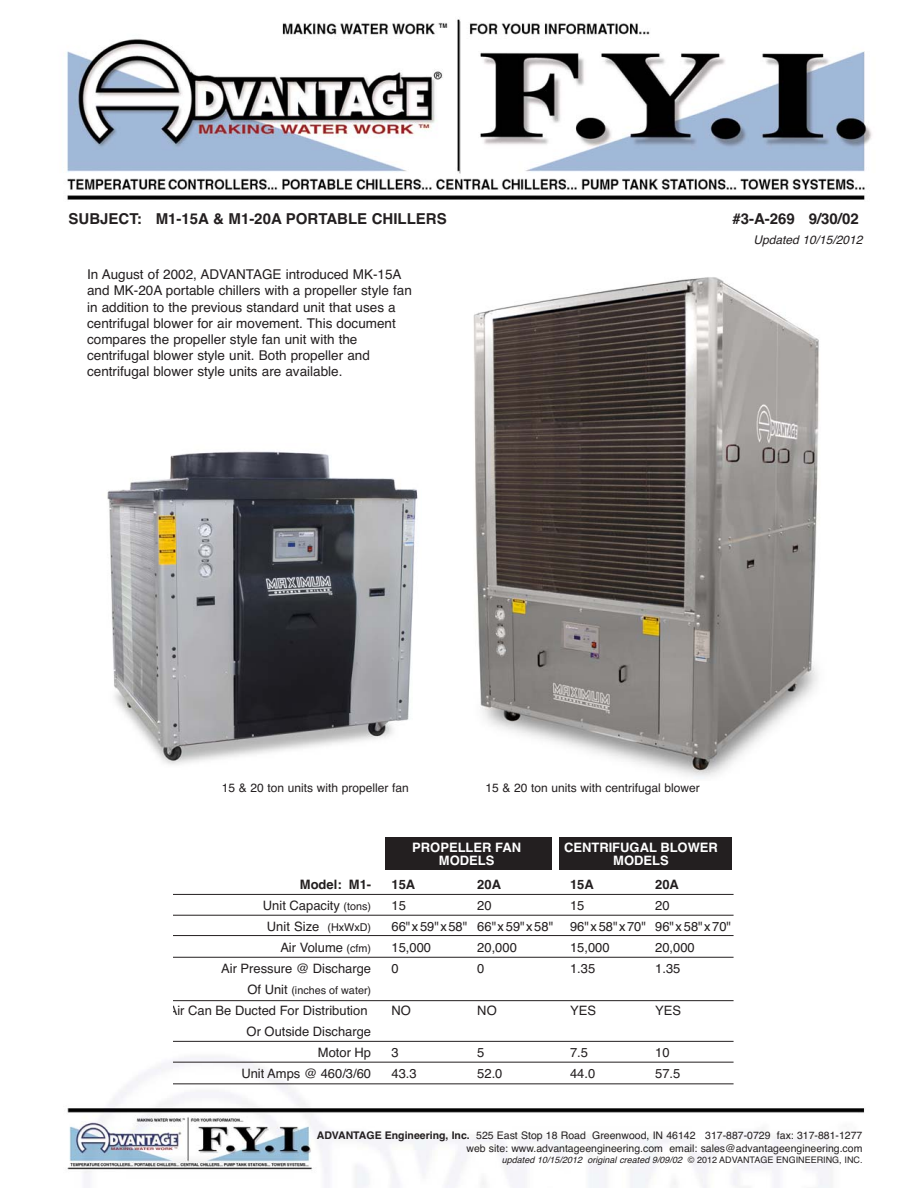
<style>
.page{position:relative;width:918px;height:1188px;background:#fff}
.page>*{position:absolute;margin:0;border:0;box-sizing:border-box;transform-origin:0 0}
.t1{font:700 15px "Helvetica";color:#231f20}
.t2{font:13.5px/16.2px "Helvetica";color:#231f20}
.t3{font:12.9px/21px "Helvetica";color:#231f20}
.t4{font:700 12.9px/13.5px "Helvetica";color:#fff;text-align:center}
.t5{font:700 12.9px "Helvetica";color:#231f20}
.t6{font:12px "Helvetica";color:#231f20}
.t7{font:italic 12px "Helvetica";color:#231f20}
.t8{font:10.8px "Helvetica";color:#231f20}
.t9{font:10.5px/12.6px "Helvetica";color:#231f20;text-align:right}
.t10{font:italic 9px "Helvetica";color:#231f20}
.s1{font-weight:700}
.s2{font-size:10.8px}
.s3{font-size:12.9px}
.s4{font-style:normal}
</style>
<div class="page">
<img style="left:67px;top:1057px;width:798px;height:131px">
<img style="left:67px;top:19px;width:805px;height:181px">
<div style="left:559px;top:837px;width:173px;height:33px;background:#231f20"></div>
<div style="left:385px;top:837px;width:167px;height:33px;background:#231f20"></div>
<hr style="left:174px;top:1000px;width:560px;height:1px;background:#231f20">
<hr style="left:174px;top:1041px;width:560px;height:1px;background:#231f20">
<hr style="left:174px;top:1062px;width:560px;height:1px;background:#231f20">
<hr style="left:174px;top:1084px;width:560px;height:1px;background:#231f20">
<hr style="left:174px;top:957px;width:560px;height:1px;background:#231f20">
<hr style="left:174px;top:935px;width:560px;height:1px;background:#231f20">
<hr style="left:174px;top:915px;width:560px;height:1px;background:#231f20">
<hr style="left:174px;top:894px;width:560px;height:1px;background:#231f20">
<img style="left:107px;top:451px;width:311px;height:314px">
<img style="left:473px;top:277px;width:346px;height:502px">
<p class="t1" style="left:69px;top:213px;width:380px">SUBJECT: M1-15A &amp; M1-20A PORTABLE CHILLERS</p>
<p class="t1" style="left:732px;top:213px;width:128px">#3-A-269 9/30/02</p>
<p class="t2" style="left:87px;top:268px;width:326px">In August of 2002, ADVANTAGE introduced MK-15A and MK-20A portable chillers with a propeller style fan in addition to the previous standard unit that uses a centrifugal blower for air movement. This document compares the propeller style fan unit with the centrifugal blower style unit. Both propeller and centrifugal blower style units are available.</p>
<p class="t7" style="left:753px;top:236px;width:111px">Updated 10/15/2012</p>
<p class="t6" style="left:222px;top:783px;width:189px">15 &amp; 20 ton units with propeller fan</p>
<p class="t6" style="left:486px;top:783px;width:216px">15 &amp; 20 ton units with centrifugal blower</p>
<p class="t3" style="left:221px;top:875px;width:152px;text-align:right"><span class="s1">Model: M1-<br></span>Unit Capacity <span class="s2">(tons)<br></span>Unit Size <span class="s2">(HxWxD)<br></span>Air Volume <span class="s2">(cfm)<br></span>Air Pressure @ Discharge</p>
<p class="t8" style="left:247px;top:986px;width:125px"><span class="s3">Of Unit</span> (inches of water)</p>
<p class="t3" style="left:169px;top:1001px;width:204px;text-align:right">Air Can Be Ducted For Distribution<br>Or Outside Discharge<br>Motor Hp<br>Unit Amps @ 460/3/60</p>
<p class="t4" style="left:412px;top:842px;width:110px">PROPELLER FAN<br>MODELS</p>
<p class="t5" style="left:391px;top:879px;width:25px">15A</p>
<p class="t3" style="left:391px;top:896px;width:77px">15<br>66"x 59"x58"<br>15,000<br>0</p>
<p class="t3" style="left:391px;top:1001px;width:21px">NO</p>
<p class="t3" style="left:391px;top:1043px;width:27px">3<br>43.3</p>
<p class="t5" style="left:477px;top:879px;width:25px">20A</p>
<p class="t3" style="left:477px;top:896px;width:77px">20<br>66"x 59"x58"<br>20,000<br>0</p>
<p class="t3" style="left:477px;top:1001px;width:21px">NO</p>
<p class="t3" style="left:477px;top:1043px;width:27px">5<br>52.0</p>
<p class="t4" style="left:564px;top:842px;width:155px">CENTRIFUGAL BLOWER<br>MODELS</p>
<p class="t5" style="left:570px;top:879px;width:25px">15A</p>
<p class="t3" style="left:570px;top:896px;width:77px">15<br>96"x 58"x70"<br>15,000<br>1.35</p>
<p class="t3" style="left:570px;top:1001px;width:27px">YES</p>
<p class="t3" style="left:570px;top:1043px;width:27px">7.5<br>44.0</p>
<p class="t5" style="left:655px;top:879px;width:25px">20A</p>
<p class="t3" style="left:655px;top:896px;width:77px">20<br>96"x 58"x70"<br>20,000<br>1.35</p>
<p class="t3" style="left:655px;top:1001px;width:27px">YES</p>
<p class="t3" style="left:655px;top:1043px;width:27px">10<br>57.5</p>
<p class="t9" style="left:317px;top:1130px;width:547px"><span class="s1">ADVANTAGE Engineering, Inc.</span> 525 East Stop 18 Road Greenwood, IN 46142 317-887-0729 fax: 317-881-1277 web site: www.advantageengineering.com email: sales@advantageengineering.com</p>
<p class="t10" style="left:502px;top:1157px;width:362px">updated 10/15/2012 original created 9/09/02 <span class="s4">© 2012 ADVANTAGE ENGINEERING, INC.</span></p>
</div>
